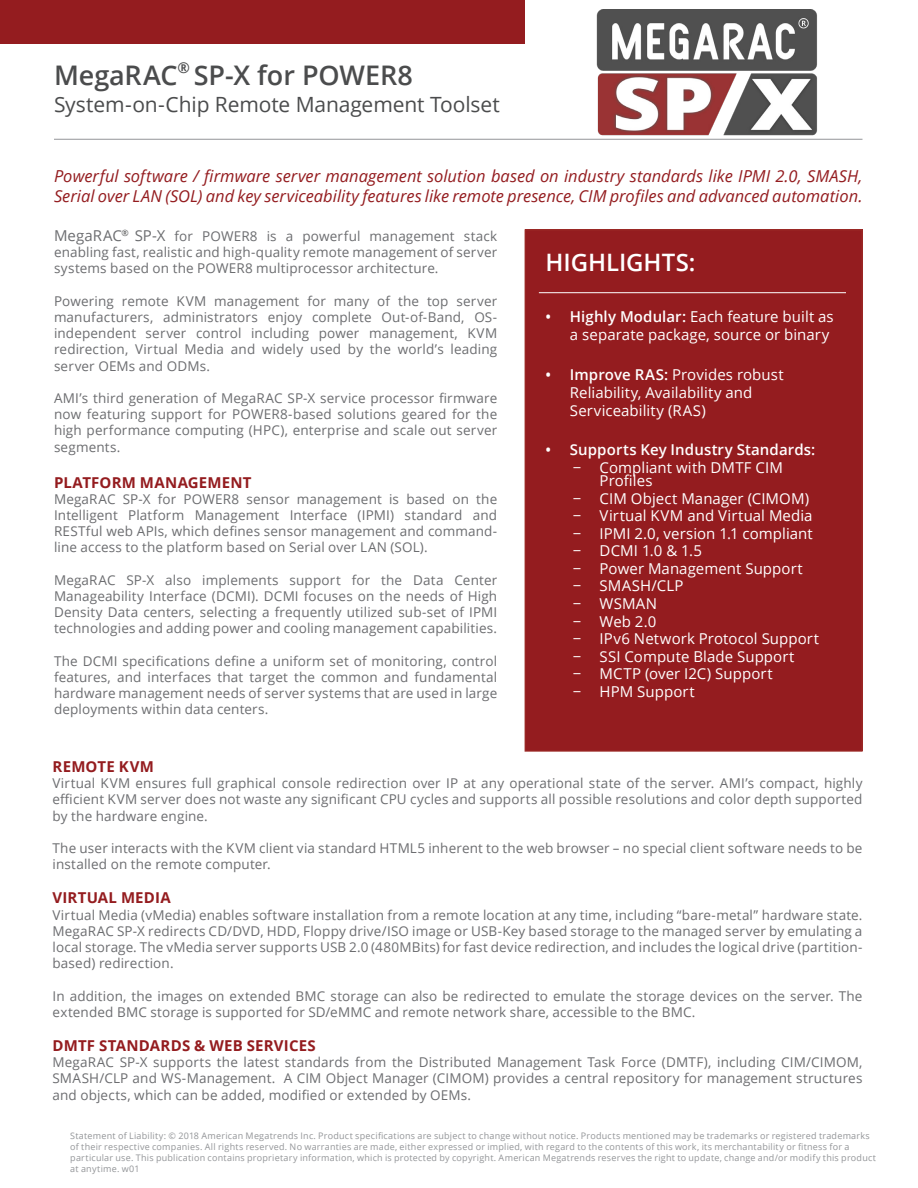
<style>
.page{position:relative;width:918px;height:1188px;background:#fff}
.page>*{position:absolute;margin:0;border:0;box-sizing:border-box;transform-origin:0 0}
.t1{font:600 27px "Open Sans";letter-spacing:-.005em;color:#4b4c4d}
.t2{font:600 24px "Open Sans";letter-spacing:-.005em;color:#fff}
.t3{font:21px "Open Sans";letter-spacing:-.005em;color:#4b4c4d}
.t4{font:italic 16.5px/19.8px "Open Sans";color:#941c1f}
.t5{font:15px/18px "Open Sans";letter-spacing:.005em;color:#fff}
.t6{font:700 15px "Open Sans";letter-spacing:.015em;color:#941c1f}
.t7{font:600 15px "Open Sans";letter-spacing:.005em;color:#fff}
.t8{font:13.5px/16.2px "Open Sans";letter-spacing:.01em;color:#6c6d70;text-align:justify}
.t9{font:9px/10.8px "Open Sans";letter-spacing:.025em;color:#939598}
.s1{font-size:15px}
.s2{font-weight:600}
</style>
<div class="page">
<hr style="left:54px;top:139px;width:808px;height:1px;background:#939598">
<div style="left:0;top:0;width:525px;height:43px;background:#941c1f"></div>
<div style="left:525px;top:230px;width:337px;height:521px;background:#941c1f"></div>
<hr style="left:539px;top:292px;width:307px;height:1px;background:#fff">
<img style="left:585px;top:10px;width:258px;height:130px">
<p class="t1" style="left:54px;top:57px;width:360px">MegaRAC<sup>®</sup> SP-X for POWER8</p>
<p class="t3" style="left:54px;top:90px;width:447px">System-on-Chip Remote Management Toolset</p>
<p class="t4" style="left:54px;top:165px;width:810px">Powerful software / firmware server management solution based on industry standards like IPMI 2.0, SMASH,<br>Serial over LAN (SOL) and key serviceability features like remote presence, CIM profiles and advanced automation.</p>
<p class="t8" style="left:54px;top:228px;width:445px"><span class="s1">MegaRAC</span><sup>®</sup> <span class="s1">SP-X</span> for POWER8 is a powerful management stack enabling fast, realistic and high-quality remote management of server systems based on the POWER8 multiprocessor architecture.</p>
<p class="t8" style="left:54px;top:292px;width:445px">Powering remote KVM management for many of the top server manufacturers, administrators enjoy complete Out-of-Band, OS&shy;independent server control including power management, KVM redirection, Virtual Media and widely used by the world’s leading server OEMs and ODMs.</p>
<p class="t8" style="left:54px;top:390px;width:445px">AMI’s third generation of MegaRAC SP-X service processor firmware now featuring support for POWER8-based solutions geared for the high performance computing (HPC), enterprise and scale out server segments.</p>
<p class="t6" style="left:54px;top:472px;width:199px">PLATFORM MANAGEMENT</p>
<p class="t8" style="left:54px;top:490px;width:445px">MegaRAC SP-X for POWER8 sensor management is based on the Intelligent Platform Management Interface (IPMI) standard and RESTful web APIs, which defines sensor management and command&shy;line access to the platform based on Serial over LAN (SOL).</p>
<p class="t8" style="left:54px;top:571px;width:445px">MegaRAC SP-X also implements support for the Data Center Manageability Interface (DCMI). DCMI focuses on the needs of High Density Data centers, selecting a frequently utilized sub-set of IPMI technologies and adding power and cooling management capabilities.</p>
<p class="t8" style="left:54px;top:652px;width:445px">The DCMI specifications define a uniform set of monitoring, control features, and interfaces that target the common and fundamental hardware management needs of server systems that are used in large deployments within data centers.</p>
<p class="t2" style="left:546px;top:246px;width:151px">HIGHLIGHTS:</p>
<p class="t5" style="left:546px;top:307px;width:290px;text-align:right"><span class="s2">• Highly Modular:</span> Each feature built as a separate package, source or binary</p>
<p class="t5" style="left:570px;top:365px;width:215px;text-indent:-24px"><span class="s2">• Improve RAS:</span> Provides robust<br>Reliability, Availability and<br>Serviceability (RAS)</p>
<p class="t7" style="left:546px;top:439px;width:271px">• Supports Key Industry Standards:</p>
<p class="t5" style="left:600px;top:460px;width:185px;line-height:13.5px;text-indent:-27px">− Compliant with DMTF CIM<br>Profiles</p>
<p class="t5" style="left:573px;top:489px;width:238px">− CIM Object Manager (CIMOM)</p>
<p class="t5" style="left:573px;top:506px;width:241px">− Virtual KVM and Virtual Media</p>
<p class="t5" style="left:573px;top:524px;width:241px">− IPMI 2.0, version 1.1 compliant</p>
<p class="t5" style="left:573px;top:542px;width:130px">− DCMI 1.0 &amp; 1.5</p>
<p class="t5" style="left:573px;top:559px;width:231px">− Power Management Support</p>
<p class="t5" style="left:573px;top:577px;width:112px">− SMASH/CLP</p>
<p class="t5" style="left:573px;top:594px;width:86px">− WSMAN</p>
<p class="t5" style="left:573px;top:612px;width:85px">− Web 2.0</p>
<p class="t5" style="left:573px;top:629px;width:248px">− IPv6 Network Protocol Support</p>
<p class="t5" style="left:573px;top:647px;width:223px">− SSI Compute Blade Support</p>
<p class="t5" style="left:573px;top:664px;width:201px">− MCTP (over I2C) Support</p>
<p class="t5" style="left:573px;top:682px;width:123px">− HPM Support</p>
<p class="t6" style="left:52px;top:756px;width:103px">REMOTE KVM</p>
<p class="t8" style="left:52px;top:775px;width:812px">Virtual KVM ensures full graphical console redirection over IP at any operational state of the server. AMI’s compact, highly efficient KVM server does not waste any significant CPU cycles and supports all possible resolutions and color depth supported by the hardware engine.</p>
<p class="t8" style="left:52px;top:840px;width:812px">The user interacts with the KVM client via standard HTML5 inherent to the web browser – no special client software needs to be installed on the remote computer.</p>
<p class="t6" style="left:52px;top:887px;width:120px">VIRTUAL MEDIA</p>
<p class="t8" style="left:52px;top:906px;width:812px">Virtual Media (vMedia) enables software installation from a remote location at any time, including “bare-metal” hardware state.<br>MegaRAC SP-X redirects CD/DVD, HDD, Floppy drive/ISO image or USB-Key based storage to the managed server by emulating a local storage. The vMedia server supports USB 2.0 (480MBits) for fast device redirection, and includes the logical drive (partition&shy;based) redirection.</p>
<p class="t8" style="left:52px;top:987px;width:812px">In addition, the images on extended BMC storage can also be redirected to emulate the storage devices on the server. The extended BMC storage is supported for SD/eMMC and remote network share, accessible to the BMC.</p>
<p class="t6" style="left:52px;top:1035px;width:265px">DMTF STANDARDS &amp; WEB SERVICES</p>
<p class="t8" style="left:52px;top:1054px;width:812px">MegaRAC SP-X supports the latest standards from the Distributed Management Task Force (DMTF), including CIM/CIMOM, SMASH/CLP and WS-Management. A CIM Object Manager (CIMOM) provides a central repository for management structures and objects, which can be added, modified or extended by OEMs.</p>
<p class="t9" style="left:70px;top:1130px;width:807px">Statement of Liability: © 2018 American Megatrends Inc. Product specifications are subject to change without notice. Products mentioned may be trademarks or registered trademarks of their respective companies. All rights reserved. No warranties are made, either expressed or implied, with regard to the contents of this work, its merchantability or fitness for a particular use. This publication contains proprietary information, which is protected by copyright. American Megatrends reserves the right to update, change and/or modify this product at anytime. w01</p>
</div>
